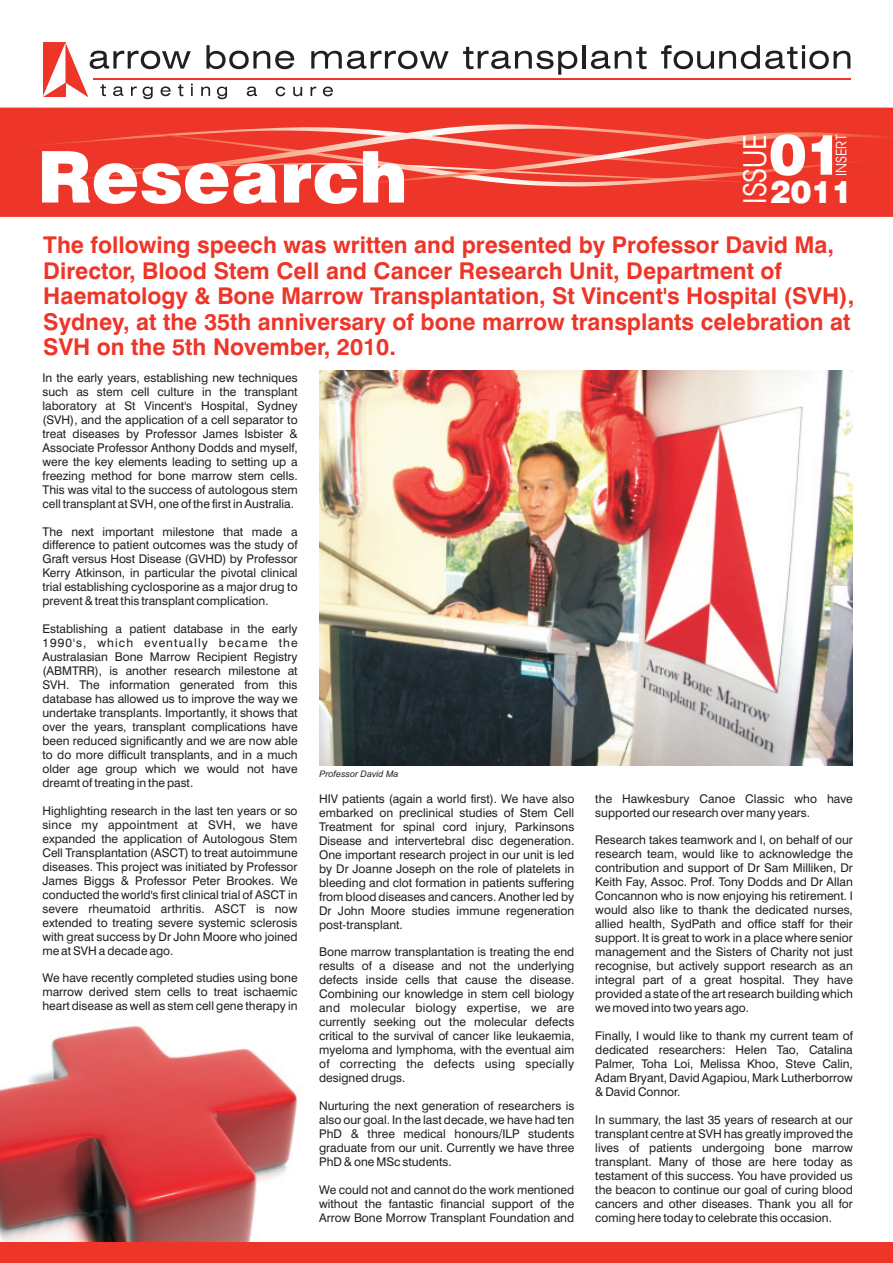
<style>
.page{position:relative;width:893px;height:1263px;background:#fff}
.page>*{position:absolute;margin:0;border:0;box-sizing:border-box;transform-origin:0 0}
.t1{font:900 71.4px "Swiss 721 BT";color:#fff}
.t2{font:900 56.1px "Swiss 721 BT";color:#fff}
.t3{font:32.1px "Avant Garde IT Cby BT";color:#fff}
.t4{font:900 31.2px "Swiss 721 BT";color:#fff}
.t5{font:700 23.1px/25.5px "Swiss 721 BT";color:#ee3529}
.t6{font:14.85px "Avant Garde IT Cby BT";color:#fff}
.t7{font:12px/14px "Swiss 721 BT";color:#231f20;text-align:justify}
.t8{font:italic 9px "Arial";color:#231f20}
</style>
<div class="page">
<img style="left:0;top:1026px;width:298px;height:216px">
<div style="left:0;top:108px;width:893px;height:109px;background:#ee3529"></div>
<svg style="left:0;top:124px;width:893px;height:63px"></svg>
<svg style="left:206px;top:45px;width:88px;height:24px"></svg>
<svg style="left:311px;top:51px;width:138px;height:18px"></svg>
<svg style="left:463px;top:47px;width:114px;height:28px"></svg>
<hr style="left:582px;top:45px;width:3px;height:24px;background:#231f20">
<svg style="left:591px;top:47px;width:56px;height:22px"></svg>
<svg style="left:661px;top:45px;width:189px;height:24px"></svg>
<svg style="left:43px;top:43px;width:150px;height:56px"></svg>
<svg style="left:201px;top:87px;width:9px;height:9px"></svg>
<svg style="left:217px;top:87px;width:10px;height:12px"></svg>
<svg style="left:247px;top:87px;width:10px;height:9px"></svg>
<svg style="left:276px;top:87px;width:9px;height:9px"></svg>
<svg style="left:293px;top:87px;width:9px;height:9px"></svg>
<svg style="left:311px;top:87px;width:5px;height:9px"></svg>
<svg style="left:323px;top:87px;width:10px;height:9px"></svg>
<hr style="left:93px;top:78px;width:757px;height:1px;background:#ee3529">
<div style="left:0;top:1242px;width:893px;height:21px;background:#ee3529"></div>
<img style="left:319px;top:370px;width:534px;height:395px">
<h3 class="t3" style="left:742px;top:204px;width:72px;rotate:-90deg">ISSUE</h3>
<h2 class="t2" style="left:769px;top:132px;width:75px">01</h2>
<p class="t6" style="left:835px;top:176px;width:42px;rotate:-90deg">INSERT</p>
<h1 class="t1" style="left:37px;top:148px;width:372px">Research</h1>
<p class="t5" style="left:43px;top:234px;width:812px">The following speech was written and presented by Professor David Ma, Director, Blood Stem Cell and Cancer Research Unit, Department of Haematology &amp; Bone Marrow Transplantation, St Vincent's Hospital (SVH), Sydney, at the 35th anniversary of bone marrow transplants celebration at SVH on the 5th November, 2010.</p>
<p class="t7" style="left:43px;top:372px;width:257px">In the early years, establishing new techniques such as stem cell culture in the transplant laboratory at St Vincent's Hospital, Sydney (SVH), and the application of a cell separator to treat diseases by Professor James Isbister &amp; Associate Professor Anthony Dodds and myself, were the key elements leading to setting up a freezing method for bone marrow stem cells.<br>This was vital to the success of autologous stem cell transplant at SVH, one of the first in Australia.</p>
<p class="t7" style="left:42px;top:525px;width:257px">The next important milestone that made a difference to patient outcomes was the study of Graft versus Host Disease (GVHD) by Professor Kerry Atkinson, in particular the pivotal clinical trial establishing cyclosporine as a major drug to prevent &amp; treat this transplant complication.</p>
<p class="t7" style="left:42px;top:623px;width:257px">Establishing a patient database in the early 1990's, which eventually became the Australasian Bone Marrow Recipient Registry (ABMTRR), is another research milestone at SVH. The information generated from this database has allowed us to improve the way we undertake transplants. Importantly, it shows that over the years, transplant complications have been reduced significantly and we are now able to do more difficult transplants, and in a much older age group which we would not have dreamt of treating in the past.</p>
<p class="t7" style="left:42px;top:805px;width:257px">Highlighting research in the last ten years or so since my appointment at SVH, we have expanded the application of Autologous Stem Cell Transplantation (ASCT) to treat autoimmune diseases. This project was initiated by Professor James Biggs &amp; Professor Peter Brookes. We conducted the world's first clinical trial of ASCT in severe rheumatoid arthritis. ASCT is now extended to treating severe systemic sclerosis with great success by Dr John Moore who joined me at SVH a decade ago.</p>
<p class="t7" style="left:42px;top:972px;width:257px">We have recently completed studies using bone marrow derived stem cells to treat ischaemic heart disease as well as stem cell gene therapy in</p>
<h3 class="t4" style="left:770px;top:179px;width:83px">2011</h3>
<p class="t8" style="left:319px;top:770px;width:81px">Professor David Ma</p>
<p class="t7" style="left:595px;top:793px;width:259px">the Hawkesbury Canoe Classic who have supported our research over many years.</p>
<p class="t7" style="left:595px;top:834px;width:259px">Research takes teamwork and I, on behalf of our research team, would like to acknowledge the contribution and support of Dr Sam Milliken, Dr Keith Fay, Assoc. Prof. Tony Dodds and Dr Allan Concannon who is now enjoying his retirement. I would also like to thank the dedicated nurses, allied health, SydPath and office staff for their support. It is great to work in a place where senior management and the Sisters of Charity not just recognise, but actively support research as an integral part of a great hospital. They have provided a state of the art research building which we moved into two years ago.</p>
<p class="t7" style="left:595px;top:1030px;width:259px">Finally, I would like to thank my current team of dedicated researchers: Helen Tao, Catalina Palmer, Toha Loi, Melissa Khoo, Steve Calin, Adam Bryant, David Agapiou, Mark Lutherborrow &amp; David Connor.</p>
<p class="t7" style="left:595px;top:1114px;width:259px">In summary, the last 35 years of research at our transplant centre at SVH has greatly improved the lives of patients undergoing bone marrow transplant. Many of those are here today as testament of this success. You have provided us the beacon to continue our goal of curing blood cancers and other diseases. Thank you all for coming here today to celebrate this occasion.</p>
<p class="t7" style="left:319px;top:793px;width:257px">HIV patients (again a world first). We have also embarked on preclinical studies of Stem Cell Treatment for spinal cord injury, Parkinsons Disease and intervertebral disc degeneration.<br>One important research project in our unit is led by Dr Joanne Joseph on the role of platelets in bleeding and clot formation in patients suffering from blood diseases and cancers. Another led by Dr John Moore studies immune regeneration post-transplant.</p>
<p class="t7" style="left:319px;top:946px;width:257px">Bone marrow transplantation is treating the end results of a disease and not the underlying defects inside cells that cause the disease.<br>Combining our knowledge in stem cell biology and molecular biology expertise, we are currently seeking out the molecular defects critical to the survival of cancer like leukaemia, myeloma and lymphoma, with the eventual aim of correcting the defects using specially designed drugs.</p>
<p class="t7" style="left:319px;top:1100px;width:257px">Nurturing the next generation of researchers is also our goal. In the last decade, we have had ten PhD &amp; three medical honours/ILP students graduate from our unit. Currently we have three PhD &amp; one MSc students.</p>
<p class="t7" style="left:319px;top:1183px;width:257px">We could not and cannot do the work mentioned without the fantastic financial support of the Arrow Bone Morrow Transplant Foundation and</p>
</div>
